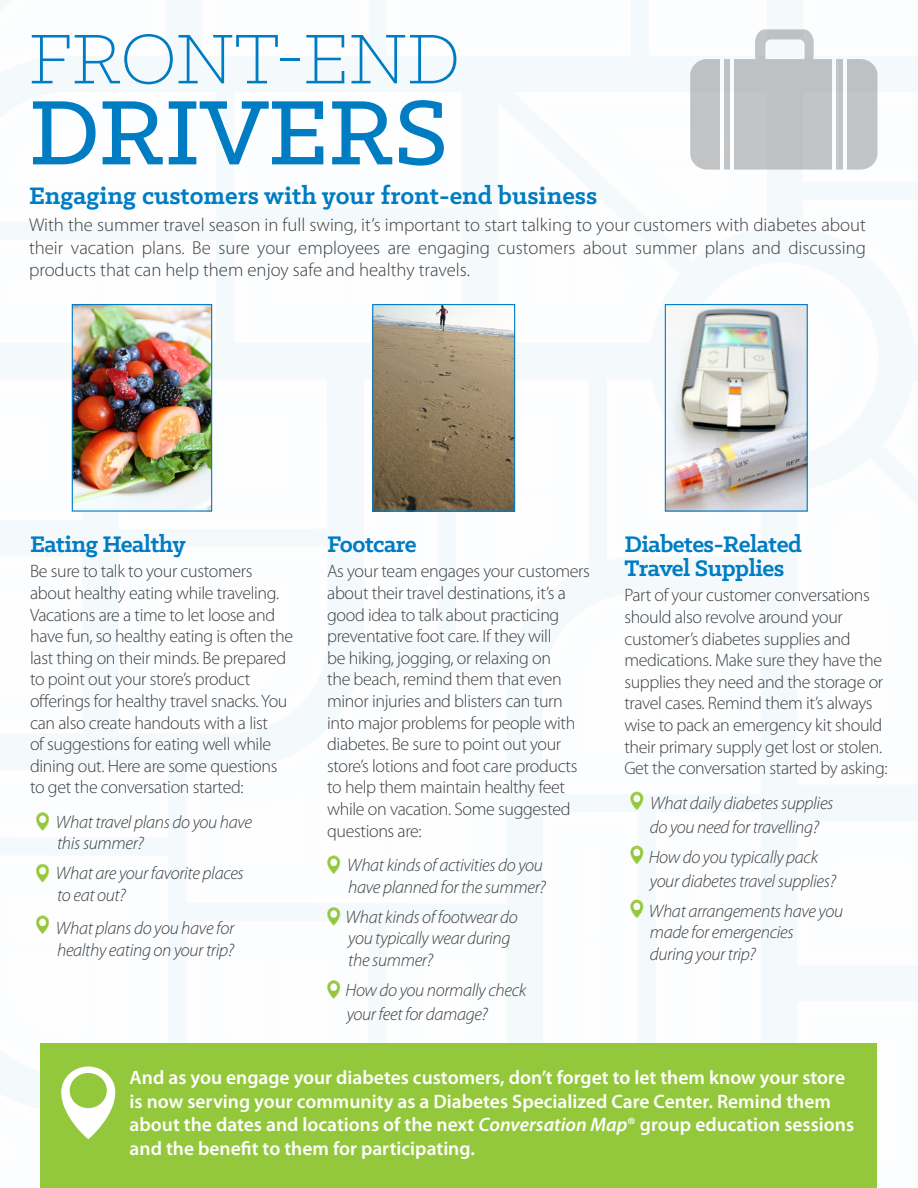
<style>
.page{position:relative;width:918px;height:1188px;background:#fbfdfe}
.page>*{position:absolute;margin:0;border:0;box-sizing:border-box;transform-origin:0 0}
.t1{font:500 103.5px "Klinic Slab";color:#007cc3}
.t2{font:300 79.5px "Klinic Slab";color:#007cc3}
.t3{font:700 27px "Klinic Slab";color:#007cc3}
.t4{font:700 25.5px/24px "Klinic Slab";letter-spacing:-.02em;color:#007cc3}
.t5{font:600 19.5px/23.4px "Myriad Pro";color:#fff}
.t6{font:300 18.75px/22.5px "Myriad Pro";color:#3e3e3f;text-align:justify}
.t7{font:300 18px/21.6px "Myriad Pro";letter-spacing:-.02em;color:#3e3e3f}
.t8{font:italic 300 18px/21.6px "Myriad Pro";letter-spacing:-.02em;color:#3e3e3f}
.s1{font-style:italic}
</style>
<div class="page">
<div style="left:36px;top:812px;width:13px;height:18px;border:3px solid #94c83c;border-radius:5px"></div>
<svg style="left:36px;top:813px;width:13px;height:17px"></svg>
<svg style="left:36px;top:864px;width:13px;height:18px"></svg>
<svg style="left:36px;top:915px;width:13px;height:19px"></svg>
<svg style="left:327px;top:855px;width:14px;height:19px"></svg>
<div style="left:327px;top:907px;width:13px;height:18px;border:1px solid #fff;border-radius:6px"></div>
<svg style="left:328px;top:907px;width:12px;height:18px"></svg>
<div style="left:327px;top:980px;width:13px;height:18px;border:3px solid #94c83c;border-radius:5px"></div>
<div style="left:327px;top:981px;width:13px;height:17px;border:1px solid #fff;border-radius:6px"></div>
<svg style="left:328px;top:981px;width:12px;height:17px"></svg>
<div style="left:630px;top:792px;width:13px;height:18px;border:3px solid #94c83c;border-radius:5px"></div>
<svg style="left:631px;top:792px;width:12px;height:18px"></svg>
<div style="left:630px;top:846px;width:13px;height:18px;border:3px solid #94c83c;border-radius:5px"></div>
<svg style="left:631px;top:846px;width:12px;height:18px"></svg>
<div style="left:630px;top:900px;width:13px;height:18px;border:3px solid #94c83c;border-radius:5px"></div>
<svg style="left:631px;top:900px;width:12px;height:18px"></svg>
<img style="left:374px;top:306px;width:139px;height:204px">
<div style="left:372px;top:304px;width:143px;height:208px;border:1px solid #007cc3"></div>
<img style="left:667px;top:306px;width:139px;height:204px">
<div style="left:665px;top:304px;width:143px;height:208px;border:1px solid #007cc3"></div>
<img style="left:74px;top:306px;width:136px;height:204px">
<div style="left:72px;top:304px;width:140px;height:208px;border:1px solid #007cc3"></div>
<div style="left:40px;top:1043px;width:838px;height:145px;background:#94c83c"></div>
<div style="left:61px;top:1067px;width:54px;height:72px;border:3px solid #fff;border-radius:25px"></div>
<svg style="left:63px;top:1068px;width:51px;height:69px"></svg>
<svg style="left:690px;top:29px;width:187px;height:141px"></svg>
<hr style="left:720px;top:59px;width:3px;height:111px;background:#fff">
<hr style="left:730px;top:59px;width:4px;height:111px;background:#fff">
<hr style="left:833px;top:59px;width:3px;height:111px;background:#fff">
<hr style="left:843px;top:59px;width:3px;height:111px;background:#fff">
<h2 class="t2" style="left:29px;top:9px;width:433px">FRONT-END</h2>
<h1 class="t1" style="left:29px;top:66px;width:421px">DRIVERS</h1>
<h3 class="t3" style="left:29px;top:178px;width:570px">Engaging customers with your front-end business</h3>
<p class="t6" style="left:29px;top:213px;width:838px">With the summer travel season in full swing, it’s important to start talking to your customers with diabetes about their vacation plans. Be sure your employees are engaging customers about summer plans and discussing products that can help them enjoy safe and healthy travels.</p>
<h3 class="t4" style="left:30px;top:531px;width:157px">Eating Healthy</h3>
<p class="t7" style="left:30px;top:560px;width:265px">Be sure to talk to your customers about healthy eating while traveling.<br>Vacations are a time to let loose and have fun, so healthy eating is often the last thing on their minds. Be prepared to point out your store’s product offerings for healthy travel snacks. You can also create handouts with a list<br>of suggestions for eating well while dining out. Here are some questions to get the conversation started:</p>
<p class="t8" style="left:56px;top:811px;width:198px">What travel plans do you have this summer?</p>
<p class="t8" style="left:56px;top:862px;width:189px">What are your favorite places to eat out?</p>
<p class="t8" style="left:56px;top:917px;width:180px">What plans do you have for healthy eating on your trip?</p>
<h3 class="t4" style="left:327px;top:531px;width:91px">Footcare</h3>
<p class="t7" style="left:327px;top:560px;width:264px">As your team engages your customers about their travel destinations, it’s a good idea to talk about practicing preventative foot care. If they will<br>be hiking, jogging, or relaxing on<br>the beach, remind them that even minor injuries and blisters can turn into major problems for people with diabetes. Be sure to point out your store’s lotions and foot care products to help them maintain healthy feet while on vacation. Some suggested questions are:</p>
<p class="t8" style="left:347px;top:854px;width:200px">What kinds of activities do you have planned for the summer?</p>
<p class="t8" style="left:346px;top:906px;width:174px">What kinds of footwear do you typically wear during the summer?</p>
<p class="t8" style="left:346px;top:978px;width:182px;line-height:24px">How do you normally check your feet for damage?</p>
<h3 class="t4" style="left:624px;top:531px;width:179px">Diabetes-Related<br>Travel Supplies</h3>
<p class="t7" style="left:624px;top:584px;width:265px">Part of your customer conversations should also revolve around your customer’s diabetes supplies and medications. Make sure they have the supplies they need and the storage or travel cases. Remind them it’s always wise to pack an emergency kit should their primary supply get lost or stolen.<br>Get the conversation started by asking:</p>
<p class="t8" style="left:650px;top:790px;width:185px;line-height:24px">What daily diabetes supplies do you need for travelling?</p>
<p class="t8" style="left:649px;top:844px;width:189px;line-height:24px">How do you typically pack your diabetes travel supplies?</p>
<p class="t8" style="left:649px;top:900px;width:196px">What arrangements have you made for emergencies<br>during your trip?</p>
<p class="t5" style="left:130px;top:1066px;width:726px">And as you engage your diabetes customers, don’t forget to let them know your store is now serving your community as a Diabetes Specialized Care Center. Remind them about the dates and locations of the next <span class="s1">Conversation Map</span>® group education sessions and the benefit to them for participating.</p>
</div>
